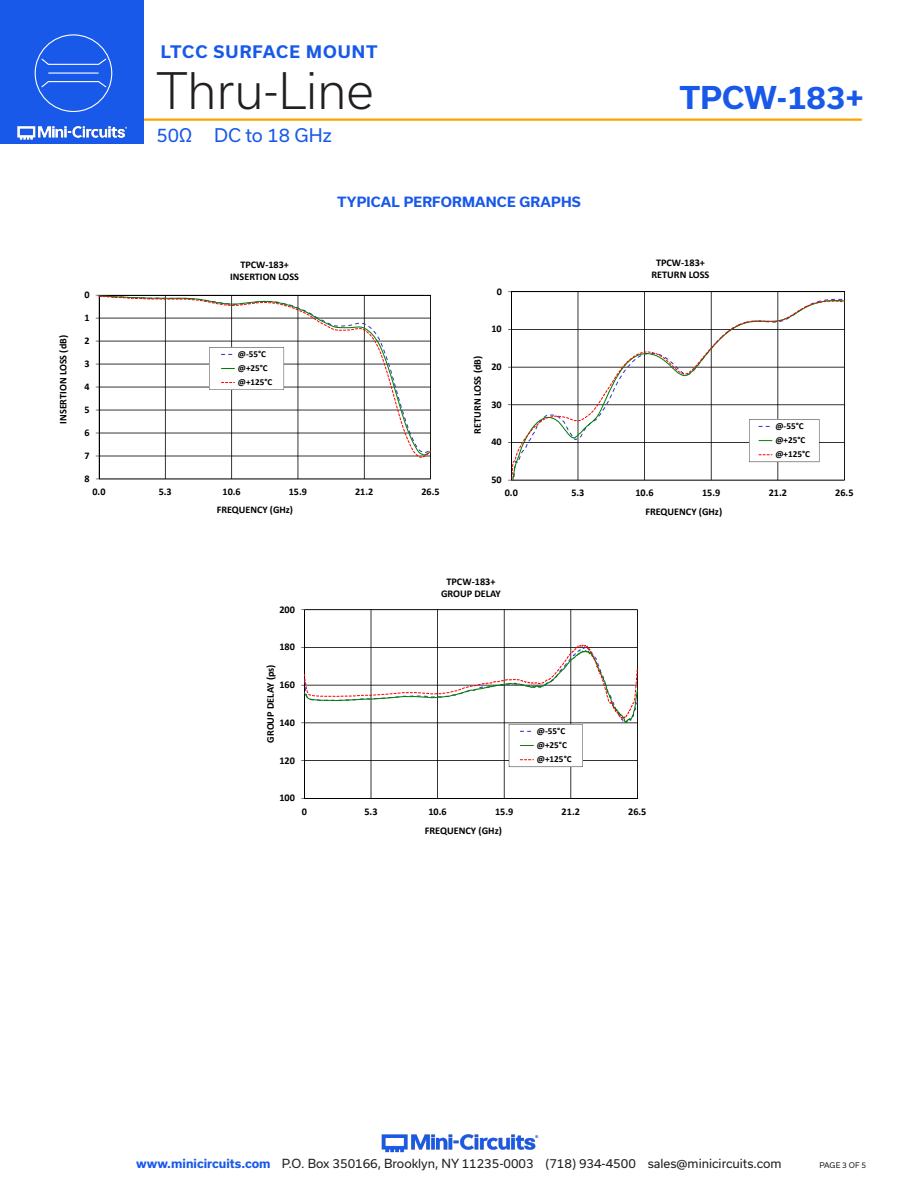
<style>
.page{position:relative;width:918px;height:1188px;background:#fff}
.page>*{position:absolute;margin:0;border:0;box-sizing:border-box;transform-origin:0 0}
.t1{font:300 48px "Usual";color:#231f20}
.t2{font:700 30px "Usual";color:#1859ea}
.t3{font:18px "Usual";color:#1859ea}
.t4{font:700 16.5px "Usual";letter-spacing:.065em;color:#1859ea}
.Blue_Headers{font:700 13.5px "Usual";letter-spacing:.015em;color:#1859ea}
.t5{font:12px "Usual";color:#231f20}
.t6{font:700 10.2px/12.5px "Calibri";color:#000;text-align:center}
.t7{font:700 9.15px/14.1px "Calibri";color:#000}
.t8{font:7.5px "Usual";color:#231f20}
.s1{font-weight:700;color:#1859ea}
</style>
<div class="page">
<img style="left:381px;top:1134px;width:158px;height:19px">
<hr style="left:129px;top:118px;width:733px;height:3px;background:#ffa300">
<div style="left:0;top:0;width:144px;height:144px;background:#1859ea"></div>
<img style="left:17px;top:120px;width:128px;height:20px">
<hr style="left:99px;top:479px;width:332px;height:1px;background:#000">
<svg style="left:100px;top:458px;width:331px;height:21px"></svg>
<hr style="left:99px;top:295px;width:1px;height:184px;background:#000">
<svg style="left:99px;top:295px;width:332px;height:163px"></svg>
<svg style="left:209px;top:347px;width:75px;height:43px"></svg>
<hr style="left:511px;top:480px;width:333px;height:1px;background:#000">
<hr style="left:511px;top:292px;width:1px;height:188px;background:#000">
<hr style="left:511px;top:292px;width:333px;height:1px;background:#000">
<svg style="left:511px;top:301px;width:334px;height:179px"></svg>
<svg style="left:749px;top:419px;width:70px;height:43px"></svg>
<hr style="left:304px;top:609px;width:333px;height:1px;background:#000">
<svg style="left:305px;top:610px;width:333px;height:189px"></svg>
<hr style="left:304px;top:610px;width:1px;height:188px;background:#000">
<hr style="left:304px;top:798px;width:333px;height:1px;background:#000">
<svg style="left:301px;top:645px;width:337px;height:122px"></svg>
<div style="left:35px;top:34px;width:77px;height:78px;border:1px solid #fff;border-radius:50%"></div>
<hr style="left:48px;top:72px;width:51px;height:2px;background:#fff">
<svg style="left:41px;top:81px;width:67px;height:8px"></svg>
<svg style="left:41px;top:57px;width:67px;height:8px"></svg>
<h3 class="t4" style="left:161px;top:42px;width:218px">LTCC SURFACE MOUNT</h3>
<h1 class="t1" style="left:156px;top:63px;width:219px">Thru-Line</h1>
<h3 class="t3" style="left:156px;top:125px;width:177px">50Ω DC to 18 GHz</h3>
<h2 class="t2" style="left:680px;top:80px;width:186px">TPCW-183+</h2>
<p class="Blue_Headers" style="left:337px;top:194px;width:245px">TYPICAL PERFORMANCE GRAPHS</p>
<p class="t6" style="left:57px;top:424px;width:90px;rotate:-90deg">INSERTION LOSS (dB)</p>
<p class="t6" style="left:84px;top:288px;width:7px">0</p>
<p class="t6" style="left:84px;top:311px;width:7px">1</p>
<p class="t6" style="left:84px;top:334px;width:7px">2</p>
<p class="t6" style="left:84px;top:357px;width:7px">3</p>
<p class="t6" style="left:84px;top:380px;width:7px">4</p>
<p class="t6" style="left:84px;top:403px;width:7px">5</p>
<p class="t6" style="left:84px;top:426px;width:7px">6</p>
<p class="t6" style="left:84px;top:449px;width:7px">7</p>
<p class="t6" style="left:84px;top:472px;width:7px">8</p>
<p class="t6" style="left:230px;top:258px;width:70px">TPCW‐183+<br>INSERTION LOSS</p>
<p class="t7" style="left:238px;top:347px;width:36px">@‐55°C @+25°C @+125°C</p>
<p class="t6" style="left:93px;top:485px;width:14px">0.0</p>
<p class="t6" style="left:159px;top:485px;width:14px">5.3</p>
<p class="t6" style="left:223px;top:485px;width:20px">10.6</p>
<p class="t6" style="left:289px;top:485px;width:20px">15.9</p>
<p class="t6" style="left:355px;top:485px;width:20px">21.2</p>
<p class="t6" style="left:421px;top:485px;width:20px">26.5</p>
<p class="t6" style="left:217px;top:503px;width:78px">FREQUENCY (GHz)</p>
<p class="t6" style="left:471px;top:434px;width:79px;rotate:-90deg">RETURN LOSS (dB)</p>
<p class="t6" style="left:497px;top:285px;width:7px">0</p>
<p class="t6" style="left:492px;top:323px;width:12px">10</p>
<p class="t6" style="left:492px;top:360px;width:12px">20</p>
<p class="t6" style="left:492px;top:398px;width:12px">30</p>
<p class="t6" style="left:492px;top:436px;width:12px">40</p>
<p class="t6" style="left:492px;top:473px;width:12px">50</p>
<p class="t6" style="left:651px;top:256px;width:59px">TPCW‐183+<br>RETURN LOSS</p>
<p class="t7" style="left:775px;top:419px;width:36px">@‐55°C @+25°C @+125°C</p>
<p class="t6" style="left:505px;top:487px;width:15px">0.0</p>
<p class="t6" style="left:571px;top:487px;width:15px">5.3</p>
<p class="t6" style="left:635px;top:487px;width:20px">10.6</p>
<p class="t6" style="left:702px;top:487px;width:20px">15.9</p>
<p class="t6" style="left:769px;top:487px;width:20px">21.2</p>
<p class="t6" style="left:835px;top:487px;width:20px">26.5</p>
<p class="t6" style="left:645px;top:505px;width:78px">FREQUENCY (GHz)</p>
<p class="t6" style="left:279px;top:603px;width:17px">200</p>
<p class="t6" style="left:279px;top:641px;width:17px">180</p>
<p class="t6" style="left:264px;top:743px;width:80px;rotate:-90deg">GROUP DELAY (ps)</p>
<p class="t6" style="left:279px;top:678px;width:17px">160</p>
<p class="t6" style="left:279px;top:716px;width:17px">140</p>
<p class="t6" style="left:279px;top:754px;width:17px">120</p>
<p class="t6" style="left:279px;top:792px;width:17px">100</p>
<p class="t6" style="left:441px;top:575px;width:61px">TPCW‐183+<br>GROUP DELAY</p>
<p class="t7" style="left:537px;top:724px;width:36px">@‐55°C @+25°C @+125°C</p>
<p class="t6" style="left:302px;top:805px;width:7px">0</p>
<p class="t6" style="left:364px;top:805px;width:15px">5.3</p>
<p class="t6" style="left:428px;top:805px;width:20px">10.6</p>
<p class="t6" style="left:495px;top:805px;width:20px">15.9</p>
<p class="t6" style="left:562px;top:805px;width:20px">21.2</p>
<p class="t6" style="left:628px;top:805px;width:20px">26.5</p>
<p class="t6" style="left:425px;top:824px;width:79px">FREQUENCY (GHz)</p>
<p class="t5" style="left:136px;top:1157px;width:647px"><span class="s1">www.minicircuits.com</span> P.O. Box 350166, Brooklyn, NY 11235-0003 (718) 934-4500 sales@minicircuits.com</p>
<p class="t8" style="left:819px;top:1161px;width:48px">PAGE 3 OF 5</p>
</div>
